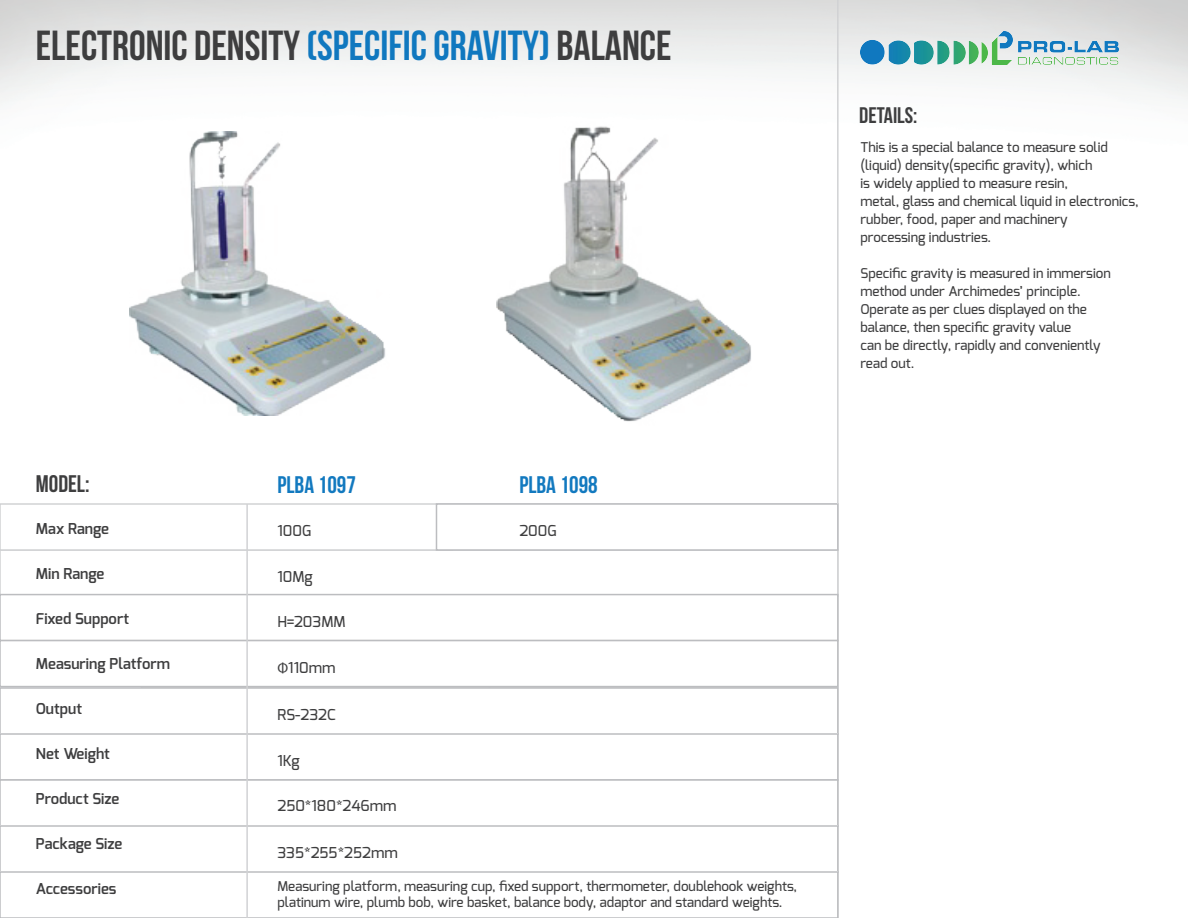
<style>
.page{position:relative;width:1188px;height:918px;background:#fff}
.page>*{position:absolute;margin:0;border:0;box-sizing:border-box;transform-origin:0 0}
.t1{font:700 42px "Bebas Neue";color:#3e3e3f}
.t2{font:24px "Bebas Neue";color:#1279bf}
.t3{font:24px "Bebas Neue";color:#3e3e3f}
.t4{font:22.5px "Bebas Neue";color:#3e3e3f}
.t5{font:600 15px "Exo";color:#3e3e3f}
.t6{font:500 15px "Exo";color:#3e3e3f}
.t7{font:500 13.5px/18px "Exo";color:#3e3e3f}
.s1{color:#1078bf}
.s2{font-family:"Myriad Pro";font-weight:400}
</style>
<div class="page">
<img style="left:0;top:0;width:1188px;height:132px">
<img style="left:861px;top:31px;width:257px;height:34px">
<div style="left:0;top:549px;width:839px;height:48px;border:2px solid #d1d2d4"></div>
<div style="left:0;top:503px;width:453px;height:48px;border:2px solid #d1d2d4"></div>
<div style="left:436px;top:503px;width:403px;height:48px;background:#fff;border:2px solid #bcbdc0"></div>
<div style="left:0;top:594px;width:839px;height:47px;border:2px solid #bcbdc0"></div>
<div style="left:0;top:640px;width:839px;height:47px;border:2px solid #bcbdc0"></div>
<div style="left:0;top:687px;width:839px;height:48px;border:2px solid #bcbdc0"></div>
<div style="left:0;top:733px;width:839px;height:48px;border:2px solid #bcbdc0"></div>
<div style="left:0;top:779px;width:839px;height:48px;border:2px solid #bcbdc0"></div>
<div style="left:0;top:825px;width:839px;height:48px;border:2px solid #bcbdc0"></div>
<div style="left:0;top:871px;width:839px;height:47px;border:2px solid #bcbdc0"></div>
<img style="left:496px;top:122px;width:259px;height:300px">
<img style="left:130px;top:132px;width:255px;height:283px">
<hr style="left:246px;top:504px;width:2px;height:414px;background:#d1d2d4">
<hr style="left:837px;top:0;width:2px;height:504px;background:#d1d2d4">
<h1 class="t1" style="left:36px;top:22px;width:637px">ELECTRONIC DENSITY <span class="s1">(SPECIFIC GRAVITY)</span> BALANCE</h1>
<h2 class="t3" style="left:36px;top:470px;width:55px">MODEL:</h2>
<h2 class="t2" style="left:277px;top:472px;width:80px">PLBA 1097</h2>
<h2 class="t2" style="left:519px;top:472px;width:80px">PLBA 1098</h2>
<p class="t5" style="left:36px;top:519px;width:75px">Max Range</p>
<p class="t5" style="left:36px;top:564px;width:70px">Min Range</p>
<p class="t5" style="left:36px;top:609px;width:95px">Fixed Support</p>
<p class="t5" style="left:36px;top:654px;width:136px">Measuring Platform</p>
<p class="t5" style="left:36px;top:699px;width:48px">Output</p>
<p class="t5" style="left:36px;top:744px;width:76px">Net Weight</p>
<p class="t5" style="left:36px;top:789px;width:85px">Product Size</p>
<p class="t5" style="left:36px;top:834px;width:88px">Package Size</p>
<p class="t5" style="left:36px;top:879px;width:82px">Accessories</p>
<p class="t6" style="left:277px;top:520px;width:35px">100G</p>
<p class="t6" style="left:277px;top:567px;width:37px">10Mg</p>
<p class="t6" style="left:277px;top:612px;width:70px">H=203MM</p>
<p class="t6" style="left:277px;top:658px;width:60px"><span class="s2">Φ</span>110mm</p>
<p class="t6" style="left:277px;top:705px;width:60px">RS-232C</p>
<p class="t6" style="left:519px;top:520px;width:39px">200G</p>
<p class="t6" style="left:277px;top:751px;width:24px">1Kg</p>
<p class="t6" style="left:277px;top:796px;width:121px">250*180*246mm</p>
<p class="t6" style="left:277px;top:843px;width:122px">335*255*252mm</p>
<p class="t7" style="left:277px;top:878px;width:521px;line-height:16.2px">Measuring platform, measuring cup, fixed support, thermometer, doublehook weights, platinum wire, plumb bob, wire basket, balance body, adaptor and standard weights.</p>
<h3 class="t4" style="left:859px;top:103px;width:60px">DETAILS:</h3>
<p class="t7" style="left:861px;top:138px;width:280px">This is a special balance to measure solid (liquid) density(specific gravity), which<br>is widely applied to measure resin,<br>metal, glass and chemical liquid in electronics, rubber, food, paper and machinery<br>processing industries.</p>
<p class="t7" style="left:861px;top:264px;width:252px">Specific gravity is measured in immersion method under Archimedes’ principle.<br>Operate as per clues displayed on the balance, then specific gravity value<br>can be directly, rapidly and conveniently read out.</p>
</div>
